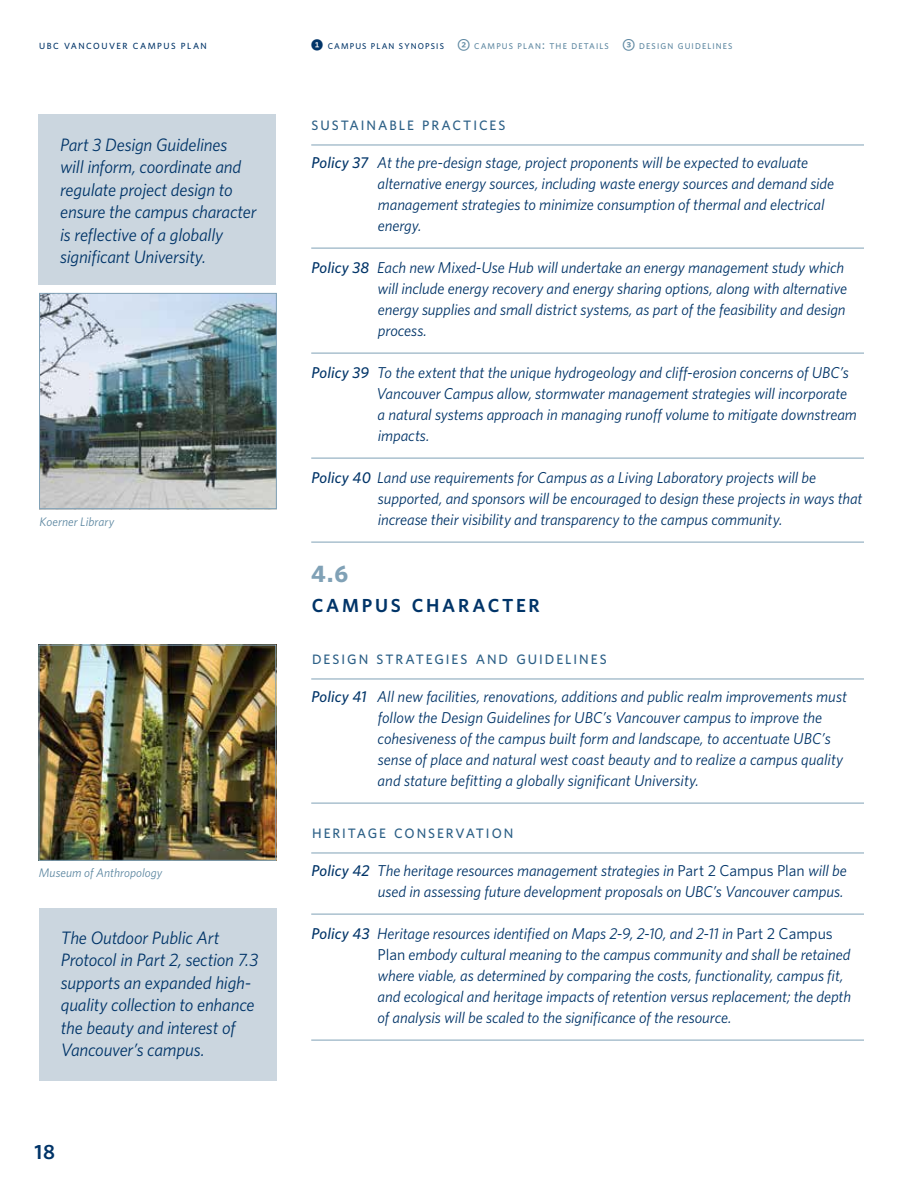
<style>
.page{position:relative;width:918px;height:1188px;background:#fff}
.page>*{position:absolute;margin:0;border:0;box-sizing:border-box;transform-origin:0 0}
.t1{font:700 24px "Whitney";color:#80a1b6}
.t2{font:600 20.7px "Whitney";color:#003468}
.t3{font:600 18.9px "Whitney";letter-spacing:.14em;color:#003468}
.t4{font:italic 18px/22.5px "Whitney";letter-spacing:-.01em;color:#003468}
.t5{font:italic 15.75px/21px "Whitney";letter-spacing:-.005em;color:#003468}
.t6{font:500 13.65px "Whitney";letter-spacing:.14em;color:#2b5f86}
.t7{font:italic 12.3px "Whitney";letter-spacing:.005em;color:#5d87a1}
.t8{font:500 8.85px "Whitney";letter-spacing:.165em;color:#003468}
.t9{font:500 8.4px "Whitney";letter-spacing:.135em;color:#5d87a1}
.s1{font-family:"Whitney Index Black Rd Bd";font-weight:400;font-size:12px;color:#003468}
.s2{color:#003468}
.s3{font-family:"Whitney Index White Rd Bd";font-weight:400;font-size:12px}
.s4{font-size:12px}
.s5{font-weight:500}
.s6{font-style:normal}
</style>
<div class="page">
<hr style="left:311px;top:145px;width:553px;height:1px;background:#80a1b6">
<hr style="left:311px;top:248px;width:553px;height:1px;background:#80a1b6">
<hr style="left:311px;top:353px;width:553px;height:1px;background:#80a1b6">
<hr style="left:311px;top:458px;width:553px;height:1px;background:#80a1b6">
<hr style="left:311px;top:542px;width:553px;height:1px;background:#80a1b6">
<hr style="left:311px;top:679px;width:553px;height:1px;background:#80a1b6">
<hr style="left:311px;top:803px;width:553px;height:1px;background:#80a1b6">
<hr style="left:311px;top:853px;width:553px;height:1px;background:#80a1b6">
<hr style="left:311px;top:914px;width:553px;height:1px;background:#80a1b6">
<hr style="left:311px;top:1040px;width:553px;height:1px;background:#80a1b6">
<div style="left:39px;top:115px;width:237px;height:170px;background:#cbd6df"></div>
<div style="left:39px;top:908px;width:238px;height:172px;background:#cbd6df"></div>
<img style="left:41px;top:647px;width:233px;height:212px">
<div style="left:39px;top:645px;width:237px;height:216px;border:1px solid #80a1b6"></div>
<img style="left:41px;top:295px;width:234px;height:212px">
<div style="left:39px;top:293px;width:238px;height:216px;border:1px solid #80a1b6"></div>
<p class="t8" style="left:39px;top:40px;width:169px">UBC VANCOUVER CAMPUS PLAN</p>
<p class="t9" style="left:311px;top:40px;width:423px"><span class="s1">1</span> <span class="s2">CAMPUS PLAN SYNOPSIS</span> <span class="s3">2</span> CAMPUS PLAN<span class="s4">:</span> THE DETAILS <span class="s3">3</span> DESIGN GUIDELINES</p>
<p class="t4" style="left:60px;top:133px;width:198px">Part 3 Design Guidelines<br>will inform, coordinate and regulate project design to ensure the campus character is reflective of a globally significant University.</p>
<p class="t7" style="left:40px;top:514px;width:76px">Koerner Library</p>
<p class="t7" style="left:39px;top:865px;width:125px">Museum of Anthropology</p>
<p class="t4" style="left:61px;top:926px;width:199px">The Outdoor Public Art<br>Protocol in Part 2, section 7.3 supports an expanded high&shy;quality collection to enhance the beauty and interest of<br>Vancouver’s campus.</p>
<h2 class="t2" style="left:34px;top:1139px;width:22px">18</h2>
<p class="t6" style="left:312px;top:117px;width:195px">SUSTAINABLE PRACTICES</p>
<p class="t5" style="left:378px;top:151px;width:458px;text-indent:-66px"><span class="s5">Policy 37</span> At the pre-design stage, project proponents will be expected to evaluate alternative energy sources, including waste energy sources and demand side management strategies to minimize consumption of thermal and electrical energy.</p>
<p class="t5" style="left:377px;top:256px;width:471px;text-indent:-66px"><span class="s5">Policy 38</span> Each new Mixed-Use Hub will undertake an energy management study which will include energy recovery and energy sharing options, along with alternative energy supplies and small district systems, as part of the feasibility and design process.</p>
<p class="t5" style="left:376px;top:361px;width:482px;text-indent:-65px"><span class="s5">Policy 39</span> To the extent that the unique hydrogeology and cliff-erosion concerns of UBC’s Vancouver Campus allow, stormwater management strategies will incorporate a natural systems approach in managing runoff volume to mitigate downstream impacts.</p>
<p class="t5" style="left:378px;top:466px;width:486px;text-indent:-66px"><span class="s5">Policy 40</span> Land use requirements for Campus as a Living Laboratory projects will be supported, and sponsors will be encouraged to design these projects in ways that increase their visibility and transparency to the campus community.</p>
<h1 class="t1" style="left:311px;top:557px;width:39px">4.6</h1>
<p class="t3" style="left:312px;top:593px;width:230px">CAMPUS CHARACTER</p>
<p class="t6" style="left:312px;top:651px;width:296px">DESIG N STRATEGIES AND GUIDELINES</p>
<p class="t5" style="left:378px;top:685px;width:471px;text-indent:-66px"><span class="s5">Policy 41</span> All new facilities, renovations, additions and public realm improvements must follow the Design Guidelines for UBC’s Vancouver campus to improve the cohesiveness of the campus built form and landscape, to accentuate UBC’s sense of place and natural west coast beauty and to realize a campus quality and stature befitting a globally significant University.</p>
<p class="t6" style="left:312px;top:825px;width:203px">HERITAGE CONSERVATION</p>
<p class="t5" style="left:311px;top:859px;width:537px;text-align:right"><span class="s5">Policy 42</span> The heritage resources management strategies in <span class="s6">Part 2 Campus Plan</span> will be used in assessing future development proposals on UBC’s Vancouver campus.</p>
<p class="t5" style="left:377px;top:922px;width:475px;text-indent:-66px"><span class="s5">Policy 43</span> Heritage resources identified on Maps 2-9, 2-10, and 2-11 in <span class="s6">Part 2 Campus Plan</span> embody cultural meaning to the campus community and shall be retained where viable, as determined by comparing the costs, functionality, campus fit, and ecological and heritage impacts of retention versus replacement; the depth of analysis will be scaled to the significance of the resource.</p>
</div>
